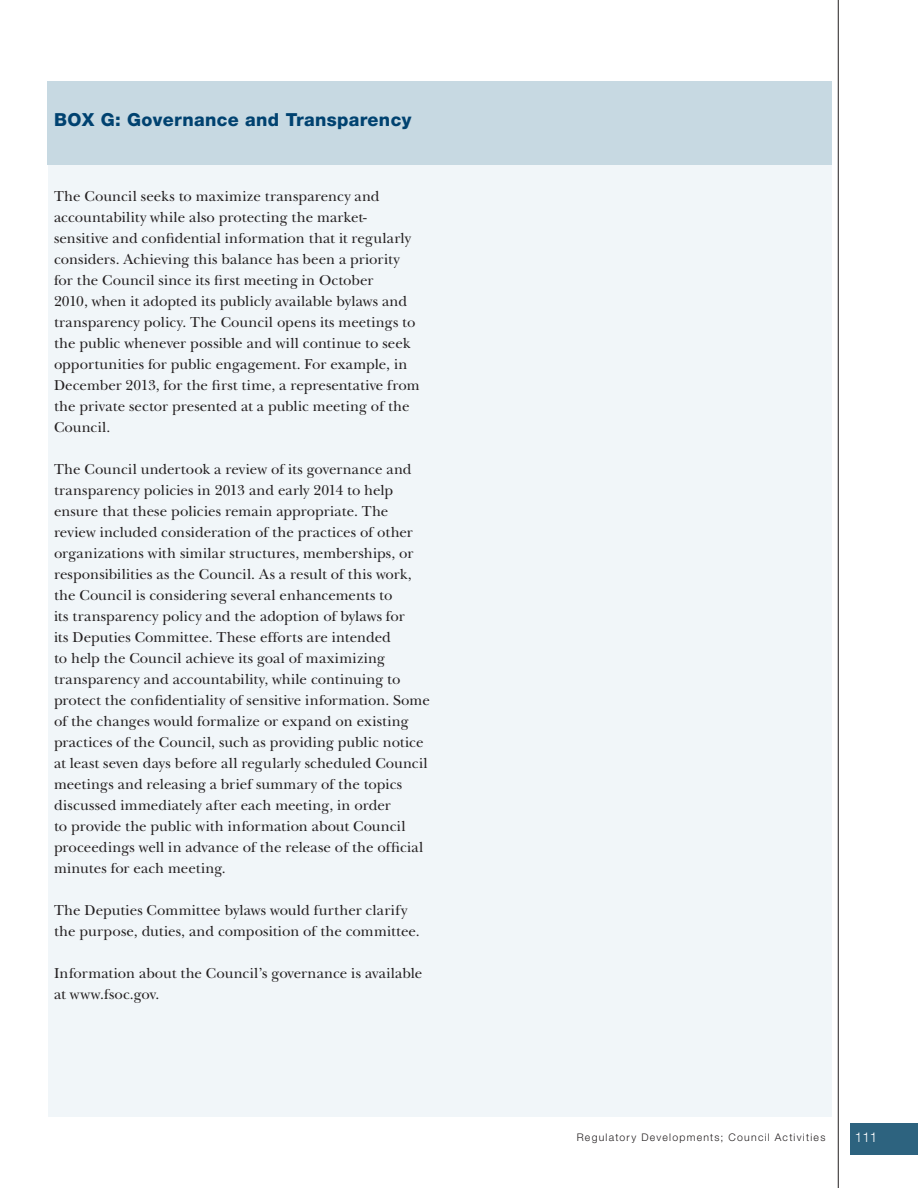
<style>
.page{position:relative;width:918px;height:1188px;background:#fff}
.page>*{position:absolute;margin:0;border:0;box-sizing:border-box;transform-origin:0 0}
.t1{font:800 18px "Helvetica Neue LT Std";letter-spacing:.02em;color:#004270}
.t2{font:15px/21px "New Baskerville Std";color:#231f20}
.t3{font:300 13.5px "Helvetica Neue LT Std";color:#fff}
.t4{font:300 10.5px "Helvetica Neue LT Std";letter-spacing:.12em;color:#231f20}
</style>
<div class="page">
<div style="left:48px;top:81px;width:784px;height:1036px;background:#f1f6f9"></div>
<div style="left:851px;top:1123px;width:67px;height:32px;background:#2d637f"></div>
<hr style="left:838px;top:0;width:1px;height:1188px;background:#231f20">
<div style="left:48px;top:81px;width:784px;height:83px;background:#c7d9e2"></div>
<p class="t1" style="left:54px;top:113px;width:359px">BOX G: Governance and Transparency</p>
<p class="t2" style="left:54px;top:187px;width:367px">The Council seeks to maximize transparency and accountability while also protecting the market&shy;sensitive and confidential information that it regularly considers. Achieving this balance has been a priority for the Council since its first meeting in October<br>2010, when it adopted its publicly available bylaws and transparency policy. The Council opens its meetings to the public whenever possible and will continue to seek opportunities for public engagement. For example, in December 2013, for the first time, a representative from the private sector presented at a public meeting of the Council.</p>
<p class="t2" style="left:54px;top:460px;width:377px">The Council undertook a review of its governance and transparency policies in 2013 and early 2014 to help ensure that these policies remain appropriate. The review included consideration of the practices of other organizations with similar structures, memberships, or responsibilities as the Council. As a result of this work, the Council is considering several enhancements to<br>its transparency policy and the adoption of bylaws for<br>its Deputies Committee. These efforts are intended<br>to help the Council achieve its goal of maximizing transparency and accountability, while continuing to protect the confidentiality of sensitive information. Some of the changes would formalize or expand on existing practices of the Council, such as providing public notice at least seven days before all regularly scheduled Council meetings and releasing a brief summary of the topics discussed immediately after each meeting, in order<br>to provide the public with information about Council proceedings well in advance of the release of the official minutes for each meeting.</p>
<p class="t2" style="left:54px;top:901px;width:367px">The Deputies Committee bylaws would further clarify the purpose, duties, and composition of the committee.</p>
<p class="t2" style="left:54px;top:964px;width:370px">Information about the Council’s governance is available at www.fsoc.gov.</p>
<p class="t4" style="left:577px;top:1134px;width:250px">Regulatory Developments; Council Activities</p>
<p class="t3" style="left:855px;top:1132px;width:24px">111</p>
</div>
